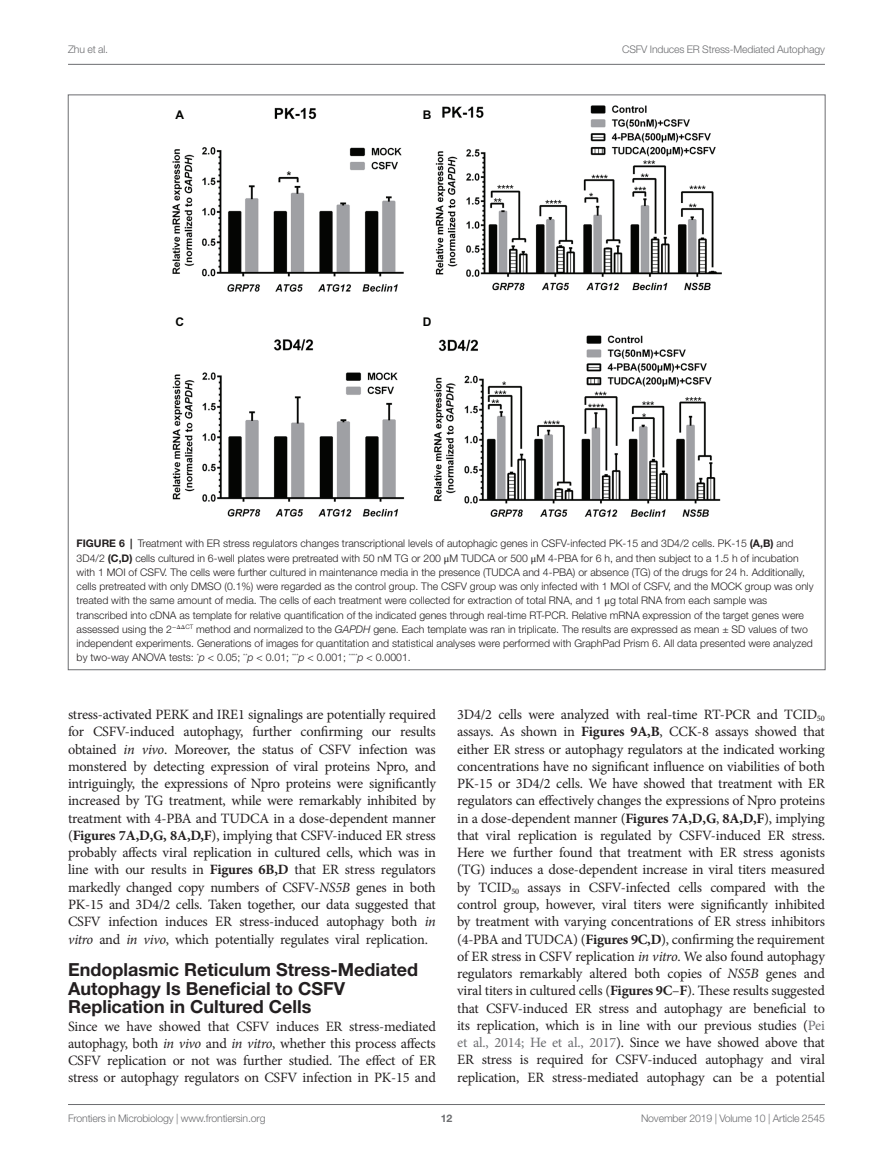
<style>
.page{position:relative;width:893px;height:1170px;background:#fff}
.page>*{position:absolute;margin:0;border:0;box-sizing:border-box;transform-origin:0 0}
.HEAD_2{font:700 18px/18.8px "Helvetica Neue LT Std";color:#231f20}
.TEXT_FLUSH{font:14.25px/17.2px "Minion Pro";letter-spacing:-.015em;color:#231f20;text-align:justify}
.t1{font:700 12px "Arial";color:#040503}
.FIG_LEG{font:300 10.5px/14.2px "Helvetica Neue LT Std";color:#231f20}
.t2{font:300 10.5px "Helvetica Neue LT Std";letter-spacing:-.015em;color:#6c6d70}
.t3{font:700 10.5px "Helvetica Neue LT Std";color:#6c6d70}
.s1{font-weight:700}
.s2{font-family:"STIX General";font-weight:400}
.s3{font-style:italic}
.s4{color:#6c6d70}
</style>
<div class="page">
<hr style="left:68px;top:64px;width:757px;height:1px;background:#6c6d70">
<hr style="left:68px;top:1104px;width:757px;height:1px;background:#6c6d70">
<img style="left:172px;top:105px;width:550px;height:412px">
<p class="t2" style="left:68px;top:42px;width:42px">Zhu et al.</p>
<p class="t2" style="left:622px;top:42px;width:204px">CSFV Induces ER Stress-Mediated Autophagy</p>
<p class="t1" style="left:176px;top:106px;width:10px">A</p>
<p class="t1" style="left:423px;top:106px;width:10px">B</p>
<p class="t1" style="left:176px;top:313px;width:10px">C</p>
<p class="t1" style="left:423px;top:313px;width:10px">D</p>
<p class="FIG_LEG" style="left:77px;top:536px;width:739px"><span class="s1">FIGURE 6 |</span> Treatment with ER stress regulators changes transcriptional levels of autophagic genes in CSFV-infected PK-15 and 3D4/2 cells. PK-15 <span class="s1">(A,B)</span> and 3D4/2 <span class="s1">(C,D)</span> cells cultured in 6-well plates were pretreated with 50 nM TG or 200 <span class="s2">μ</span>M TUDCA or 500 <span class="s2">μ</span>M 4-PBA for 6 h, and then subject to a 1.5 h of incubation with 1 MOI of CSFV. The cells were further cultured in maintenance media in the presence (TUDCA and 4-PBA) or absence (TG) of the drugs for 24 h. Additionally, cells pretreated with only DMSO (0.1%) were regarded as the control group. The CSFV group was only infected with 1 MOI of CSFV, and the MOCK group was only treated with the same amount of media. The cells of each treatment were collected for extraction of total RNA, and 1 <span class="s2">μ</span>g total RNA from each sample was transcribed into cDNA as template for relative quantification of the indicated genes through real-time RT-PCR. Relative mRNA expression of the target genes were assessed using the 2<sup>−ΔΔ</sup><sup>CT</sup> method and normalized to the <span class="s3">GAPDH</span> gene. Each template was ran in triplicate. The results are expressed as mean ± SD values of two independent experiments. Generations of images for quantitation and statistical analyses were performed with GraphPad Prism 6. All data presented were analyzed by two-way ANOVA tests: <sup>*</sup><span class="s3">p</span> &lt; 0.05; <sup>**</sup><span class="s3">p</span> &lt; 0.01; <sup>***</sup><span class="s3">p</span> &lt; 0.001; <sup>****</sup><span class="s3">p</span> &lt; 0.0001.</p>
<p class="TEXT_FLUSH" style="left:68px;top:706px;width:369px">stress-activated PERK and IRE1 signalings are potentially required for CSFV-induced autophagy, further confirming our results obtained <span class="s3">in vivo</span>. Moreover, the status of CSFV infection was monstered by detecting expression of viral proteins Npro, and intriguingly, the expressions of Npro proteins were significantly increased by TG treatment, while were remarkably inhibited by treatment with 4-PBA and TUDCA in a dose-dependent manner (<span class="s1">Figures 7A,D,G, 8A,D,F</span>), implying that CSFV-induced ER stress probably affects viral replication in cultured cells, which was in line with our results in <span class="s1">Figures 6B,D</span> that ER stress regulators markedly changed copy numbers of CSFV-<span class="s3">NS5B</span> genes in both PK-15 and 3D4/2 cells. Taken together, our data suggested that CSFV infection induces ER stress-induced autophagy both <span class="s3">in vitro</span> and <span class="s3">in vivo</span>, which potentially regulates viral replication.</p>
<p class="HEAD_2" style="left:68px;top:959px;width:352px">Endoplasmic Reticulum Stress-Mediated<br>Autophagy Is Beneficial to CSFV<br>Replication in Cultured Cells</p>
<p class="TEXT_FLUSH" style="left:68px;top:1017px;width:369px">Since we have showed that CSFV induces ER stress-mediated autophagy, both <span class="s3">in vivo</span> and <span class="s3">in vitro</span>, whether this process affects CSFV replication or not was further studied. The effect of ER stress or autophagy regulators on CSFV infection in PK-15 and</p>
<p class="TEXT_FLUSH" style="left:457px;top:706px;width:369px">3D4/2 cells were analyzed with real-time RT-PCR and TCID<sub>50 </sub>assays. As shown in <span class="s1">Figures 9A,B</span>, CCK-8 assays showed that either ER stress or autophagy regulators at the indicated working concentrations have no significant influence on viabilities of both PK-15 or 3D4/2 cells. We have showed that treatment with ER regulators can effectively changes the expressions of Npro proteins in a dose-dependent manner (<span class="s1">Figures 7A,D,G</span>, <span class="s1">8A,D,F</span>), implying that viral replication is regulated by CSFV-induced ER stress.<br>Here we further found that treatment with ER stress agonists (TG) induces a dose-dependent increase in viral titers measured by TCID<sub>50</sub> assays in CSFV-infected cells compared with the control group, however, viral titers were significantly inhibited by treatment with varying concentrations of ER stress inhibitors (4-PBA and TUDCA) (<span class="s1">Figures 9C,D</span>), confirming the requirement of ER stress in CSFV replication <span class="s3">in vitro</span>. We also found autophagy regulators remarkably altered both copies of <span class="s3">NS5B</span> genes and viral titers in cultured cells (<span class="s1">Figures 9C</span>–<span class="s1">F</span>). These results suggested that CSFV-induced ER stress and autophagy are beneficial to its replication, which is in line with our previous studies (<span class="s4">Pei et al., 2014; He et al., 2017</span>). Since we have showed above that ER stress is required for CSFV-induced autophagy and viral replication, ER stress-mediated autophagy can be a potential</p>
<p class="t2" style="left:68px;top:1111px;width:199px">Frontiers in Microbiology | www.frontiersin.org</p>
<p class="t3" style="left:441px;top:1111px;width:13px">12</p>
<p class="t2" style="left:641px;top:1111px;width:185px">November 2019 | Volume 10 | Article 2545</p>
</div>
